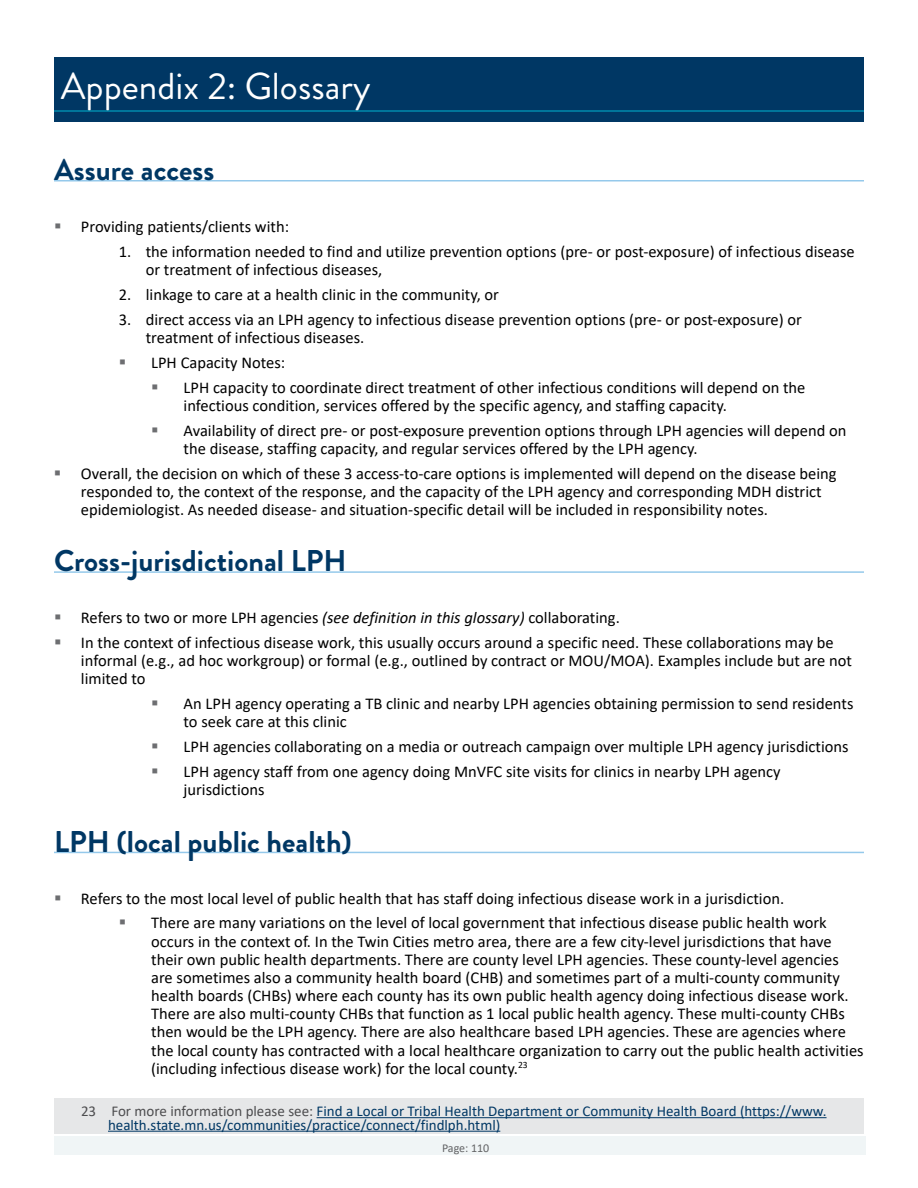
<style>
.page{position:relative;width:918px;height:1188px;background:#fff}
.page>*{position:absolute;margin:0;border:0;box-sizing:border-box;transform-origin:0 0}
.Subhead__H2__Brandon{font:37.5px "Brandon Grotesque";color:#fff}
.Sectionhead__H3{font:700 30px "Brandon Grotesque";color:#003764}
.t1{font:16.5px/18.1px "Calibri";color:#000}
.t2{font:15px/13.5px "Calibri";color:#003764}
.t3{font:12px "Calibri";color:#636466}
.s1{color:#6d6e71}
.s2{font-style:italic}
.s3{color:#4d4d4f}
</style>
<div class="page">
<div style="left:54px;top:1136px;width:811px;height:19px;background:#f0f5f6"></div>
<div style="left:54px;top:57px;width:810px;height:65px;background:#003764"></div>
<hr style="left:54px;top:110px;width:810px;height:2px;background:#008aac">
<hr style="left:54px;top:180px;width:810px;height:2px;background:#95c9eb">
<hr style="left:54px;top:571px;width:810px;height:2px;background:#95c9eb">
<hr style="left:54px;top:852px;width:810px;height:1px;background:#95c9eb">
<div style="left:54px;top:1098px;width:810px;height:35px;background:#e6e7e8"></div>
<hr style="left:317px;top:1117px;width:510px;height:1px;background:#003764">
<hr style="left:108px;top:1131px;width:392px;height:1px;background:#003764">
<h2 class="Subhead__H2__Brandon" style="left:61px;top:60px;width:311px">Appendix 2: Glossary</h2>
<h3 class="Sectionhead__H3" style="left:54px;top:149px;width:162px">Assure access</h3>
<p class="t1" style="left:54px;top:217px;width:237px"><span class="s1">▪</span> Providing patients/clients with:</p>
<p class="t1" style="left:146px;top:242px;width:710px;text-indent:-27px">1. the information needed to find and utilize prevention options (pre- or post-exposure) of infectious disease or treatment of infectious diseases,</p>
<p class="t1" style="left:119px;top:285px;width:382px">2. linkage to care at a health clinic in the community, or</p>
<p class="t1" style="left:146px;top:310px;width:658px;text-indent:-27px">3. direct access via an LPH agency to infectious disease prevention options (pre- or post-exposure) or treatment of infectious diseases.</p>
<p class="t1" style="left:119px;top:353px;width:168px"><span class="s1">▪</span> LPH Capacity Notes:</p>
<p class="t1" style="left:184px;top:378px;width:623px;text-indent:-32px"><span class="s1">▪</span> LPH capacity to coordinate direct treatment of other infectious conditions will depend on the infectious condition, services offered by the specific agency, and staffing capacity.</p>
<p class="t1" style="left:184px;top:421px;width:664px;text-indent:-32px"><span class="s1">▪</span> Availability of direct pre- or post-exposure prevention options through LPH agencies will depend on the disease, staffing capacity, and regular services offered by the LPH agency.</p>
<p class="t1" style="left:81px;top:464px;width:757px;text-indent:-27px"><span class="s1">▪</span> Overall, the decision on which of these 3 access-to-care options is implemented will depend on the disease being responded to, the context of the response, and the capacity of the LPH agency and corresponding MDH district epidemiologist. As needed disease- and situation-specific detail will be included in responsibility notes.</p>
<h3 class="Sectionhead__H3" style="left:54px;top:540px;width:294px">Cross-jurisdictional LPH</h3>
<p class="t1" style="left:54px;top:608px;width:567px"><span class="s1">▪</span> Refers to two or more LPH agencies <span class="s2">(see definition in this glossary)</span> collaborating.</p>
<p class="t1" style="left:81px;top:633px;width:773px;text-indent:-27px"><span class="s1">▪</span> In the context of infectious disease work, this usually occurs around a specific need. These collaborations may be informal (e.g., ad hoc workgroup) or formal (e.g., outlined by contract or MOU/MOA). Examples include but are not limited to</p>
<p class="t1" style="left:184px;top:694px;width:671px;text-indent:-32px"><span class="s1">▪</span> An LPH agency operating a TB clinic and nearby LPH agencies obtaining permission to send residents to seek care at this clinic</p>
<p class="t1" style="left:151px;top:737px;width:699px"><span class="s1">▪</span> LPH agencies collaborating on a media or outreach campaign over multiple LPH agency jurisdictions</p>
<p class="t1" style="left:184px;top:762px;width:599px;text-indent:-32px"><span class="s1">▪</span> LPH agency staff from one agency doing MnVFC site visits for clinics in nearby LPH agency jurisdictions</p>
<h3 class="Sectionhead__H3" style="left:54px;top:820px;width:299px">LPH (local public health)</h3>
<p class="t1" style="left:54px;top:889px;width:732px"><span class="s1">▪</span> Refers to the most local level of public health that has staff doing infectious disease work in a jurisdiction.</p>
<p class="t1" style="left:151px;top:914px;width:714px;text-indent:-32px"><span class="s1">▪</span> There are many variations on the level of local government that infectious disease public health work occurs in the context of. In the Twin Cities metro area, there are a few city-level jurisdictions that have their own public health departments. There are county level LPH agencies. These county-level agencies are sometimes also a community health board (CHB) and sometimes part of a multi-county community health boards (CHBs) where each county has its own public health agency doing infectious disease work.<br>There are also multi-county CHBs that function as 1 local public health agency. These multi-county CHBs then would be the LPH agency. There are also healthcare based LPH agencies. These are agencies where the local county has contracted with a local healthcare organization to carry out the public health activities (including infectious disease work) for the local county.<sup>23</sup></p>
<p class="t2" style="left:108px;top:1104px;width:720px;text-indent:-27px"><span class="s3">23 For more information please see:</span> Find a Local or Tribal Health Department or Community Health Board (https://www. health.state.mn.us/communities/practice/connect/findlph.html)</p>
<p class="t3" style="left:442px;top:1140px;width:49px">Page: 110</p>
</div>
